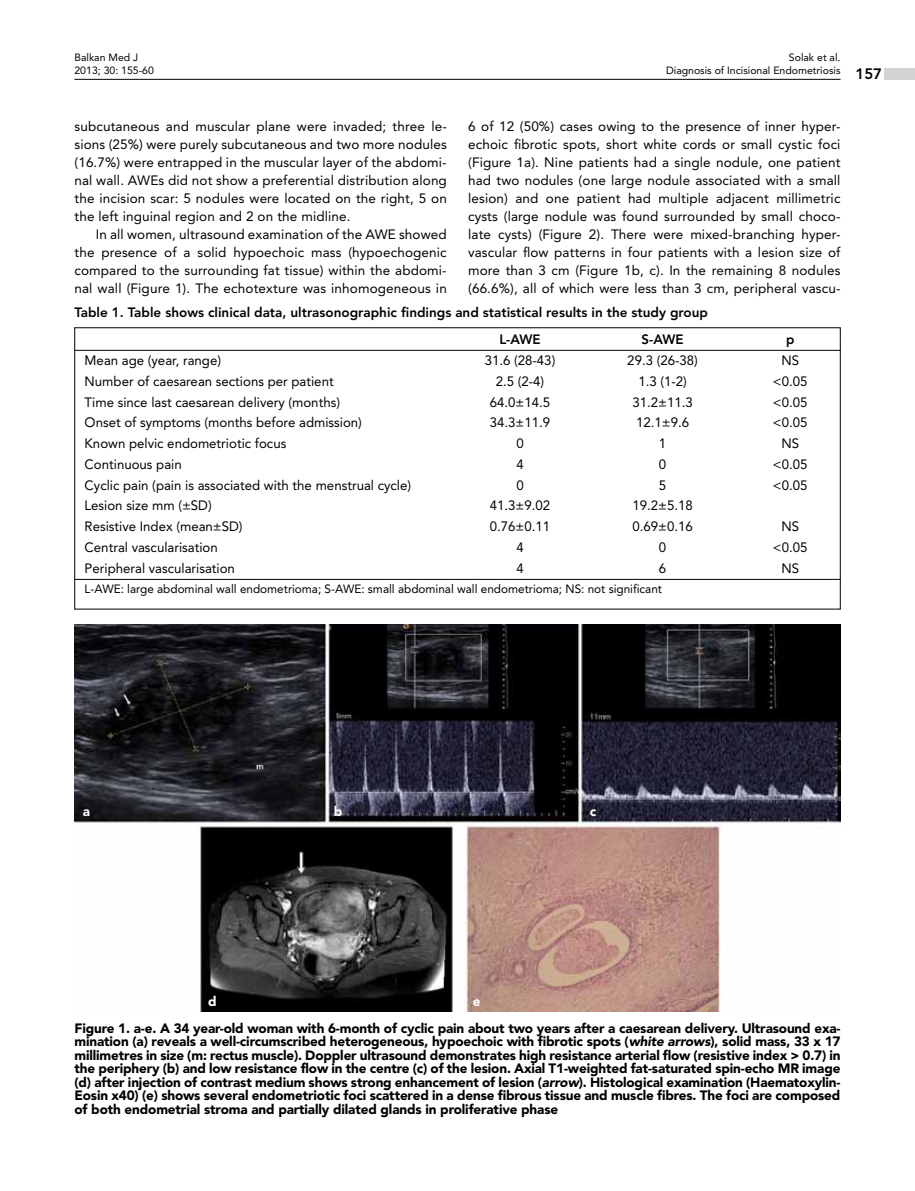
<style>
.page{position:relative;width:915px;height:1191px;background:#fff}
.page>*{position:absolute;margin:0;border:0;box-sizing:border-box;transform-origin:0 0}
.t1{font:800 15px "Avenir LT Std";color:#000}
.t2{font:13.5px/18px "Avenir LT Std";color:#000;text-align:justify}
.t3{font:900 13.5px/13.5px "Avenir LT Std";letter-spacing:-.01em;color:#000;text-align:justify}
.t4{font:800 13.5px "Avenir LT Std";color:#000}
.t5{font:900 13.5px "Avenir LT Std";color:#fff}
.t6{font:12px "Avenir LT Std";color:#000}
.t7{font:10.5px/12.6px "Avenir LT Std";color:#000}
.s1{font-style:italic}
</style>
<div class="page">
<hr style="left:75px;top:350px;width:765px;height:1px;background:#000">
<hr style="left:75px;top:579px;width:765px;height:1px;background:#000">
<img style="left:75px;top:624px;width:765px;height:388px">
<div style="left:884px;top:68px;width:30px;height:11px;background:#d1d3d4"></div>
<hr style="left:74px;top:79px;width:766px;height:1px;background:#000">
<p class="t7" style="left:74px;top:51px;width:81px">Balkan Med J<br>2013; 30: 155-60</p>
<p class="t7" style="left:665px;top:51px;width:176px;text-align:right">Solak et al.<br>Diagnosis of Incisional Endometriosis</p>
<p class="t1" style="left:855px;top:65px;width:28px">157</p>
<p class="t2" style="left:468px;top:117px;width:374px">6 of 12 (50%) cases owing to the presence of inner hyper&shy;echoic fibrotic spots, short white cords or small cystic foci (Figure 1a). Nine patients had a single nodule, one patient had two nodules (one large nodule associated with a small lesion) and one patient had multiple adjacent millimetric cysts (large nodule was found surrounded by small choco&shy;late cysts) (Figure 2). There were mixed-branching hyper&shy;vascular flow patterns in four patients with a lesion size of more than 3 cm (Figure 1b, c). In the remaining 8 nodules (66.6%), all of which were less than 3 cm, peripheral vascu-</p>
<p class="t4" style="left:499px;top:331px;width:43px">L-AWE</p>
<p class="t4" style="left:641px;top:331px;width:44px">S-AWE</p>
<p class="t4" style="left:785px;top:331px;width:10px">p</p>
<p class="t2" style="left:74px;top:117px;width:374px">subcutaneous and muscular plane were invaded; three le&shy;sions (25%) were purely subcutaneous and two more nodules (16.7%) were entrapped in the muscular layer of the abdomi&shy;nal wall. AWEs did not show a preferential distribution along the incision scar: 5 nodules were located on the right, 5 on the left inguinal region and 2 on the midline.</p>
<p class="t2" style="left:74px;top:225px;width:374px;text-indent:21px">In all women, ultrasound examination of the AWE showed the presence of a solid hypoechoic mass (hypoechogenic compared to the surrounding fat tissue) within the abdomi&shy;nal wall (Figure 1). The echotexture was inhomogeneous in</p>
<p class="t4" style="left:74px;top:305px;width:635px">Table 1. Table shows clinical data, ultrasonographic findings and statistical results in the study group</p>
<p class="t2" style="left:85px;top:351px;width:138px">Mean age (year, range)</p>
<p class="t2" style="left:484px;top:351px;width:72px">31.6 (28-43)</p>
<p class="t2" style="left:627px;top:351px;width:72px">29.3 (26-38)</p>
<p class="t2" style="left:781px;top:351px;width:19px">NS</p>
<p class="t2" style="left:85px;top:372px;width:250px">Number of caesarean sections per patient</p>
<p class="t2" style="left:495px;top:372px;width:50px">2.5 (2-4)</p>
<p class="t2" style="left:638px;top:372px;width:50px">1.3 (1-2)</p>
<p class="t2" style="left:772px;top:372px;width:36px">&lt;0.05</p>
<p class="t2" style="left:85px;top:393px;width:257px">Time since last caesarean delivery (months)</p>
<p class="t2" style="left:489px;top:393px;width:62px">64.0±14.5</p>
<p class="t2" style="left:632px;top:393px;width:62px">31.2±11.3</p>
<p class="t2" style="left:772px;top:393px;width:36px">&lt;0.05</p>
<p class="t2" style="left:85px;top:413px;width:279px">Onset of symptoms (months before admission)</p>
<p class="t2" style="left:489px;top:413px;width:62px">34.3±11.9</p>
<p class="t2" style="left:636px;top:413px;width:54px">12.1±9.6</p>
<p class="t2" style="left:772px;top:413px;width:36px">&lt;0.05</p>
<p class="t2" style="left:85px;top:434px;width:203px">Known pelvic endometriotic focus</p>
<p class="t2" style="left:516px;top:434px;width:9px">0</p>
<p class="t2" style="left:658px;top:434px;width:9px">1</p>
<p class="t2" style="left:781px;top:434px;width:19px">NS</p>
<p class="t2" style="left:85px;top:455px;width:99px">Continuous pain</p>
<p class="t2" style="left:516px;top:455px;width:9px">4</p>
<p class="t2" style="left:658px;top:455px;width:9px">0</p>
<p class="t2" style="left:772px;top:455px;width:36px">&lt;0.05</p>
<p class="t2" style="left:85px;top:476px;width:328px">Cyclic pain (pain is associated with the menstrual cycle)</p>
<p class="t2" style="left:516px;top:476px;width:9px">0</p>
<p class="t2" style="left:658px;top:476px;width:9px">5</p>
<p class="t2" style="left:772px;top:476px;width:36px">&lt;0.05</p>
<p class="t2" style="left:85px;top:496px;width:128px">Lesion size mm (±SD)</p>
<p class="t2" style="left:489px;top:496px;width:62px">41.3±9.02</p>
<p class="t2" style="left:632px;top:496px;width:62px">19.2±5.18</p>
<p class="t2" style="left:85px;top:517px;width:159px">Resistive Index (mean±SD)</p>
<p class="t2" style="left:489px;top:517px;width:62px">0.76±0.11</p>
<p class="t2" style="left:632px;top:517px;width:62px">0.69±0.16</p>
<p class="t2" style="left:781px;top:517px;width:19px">NS</p>
<p class="t2" style="left:85px;top:538px;width:135px">Central vascularisation</p>
<p class="t2" style="left:516px;top:538px;width:9px">4</p>
<p class="t2" style="left:658px;top:538px;width:9px">0</p>
<p class="t2" style="left:772px;top:538px;width:36px">&lt;0.05</p>
<p class="t2" style="left:85px;top:559px;width:152px">Peripheral vascularisation</p>
<p class="t2" style="left:516px;top:559px;width:9px">4</p>
<p class="t2" style="left:658px;top:559px;width:9px">6</p>
<p class="t2" style="left:781px;top:559px;width:19px">NS</p>
<p class="t6" style="left:85px;top:582px;width:578px">L-AWE: large abdominal wall endometrioma; S-AWE: small abdominal wall endometrioma; NS: not significant</p>
<p class="t5" style="left:83px;top:802px;width:9px">a</p>
<p class="t5" style="left:333px;top:802px;width:10px">b</p>
<p class="t5" style="left:208px;top:992px;width:10px">d</p>
<p class="t5" style="left:472px;top:992px;width:9px">e</p>
<p class="t5" style="left:589px;top:802px;width:8px">c</p>
<p class="t3" style="left:74px;top:1021px;width:767px">Figure 1. a-e. A 34 year-old woman with 6-month of cyclic pain about two years after a caesarean delivery. Ultrasound exa&shy;mination (a) reveals a well-circumscribed heterogeneous, hypoechoic with fibrotic spots (<span class="s1">white arrows</span>), solid mass, 33 x 17 millimetres in size (m: rectus muscle). Doppler ultrasound demonstrates high resistance arterial flow (resistive index &gt; 0.7) in the periphery (b) and low resistance flow in the centre (c) of the lesion. Axial T1-weighted fat-saturated spin-echo MR image (d) after injection of contrast medium shows strong enhancement of lesion (<span class="s1">arrow</span>). Histological examination (Haematoxylin-Eosin x40) (e) shows several endometriotic foci scattered in a dense fibrous tissue and muscle fibres. The foci are composed of both endometrial stroma and partially dilated glands in proliferative phase</p>
</div>
